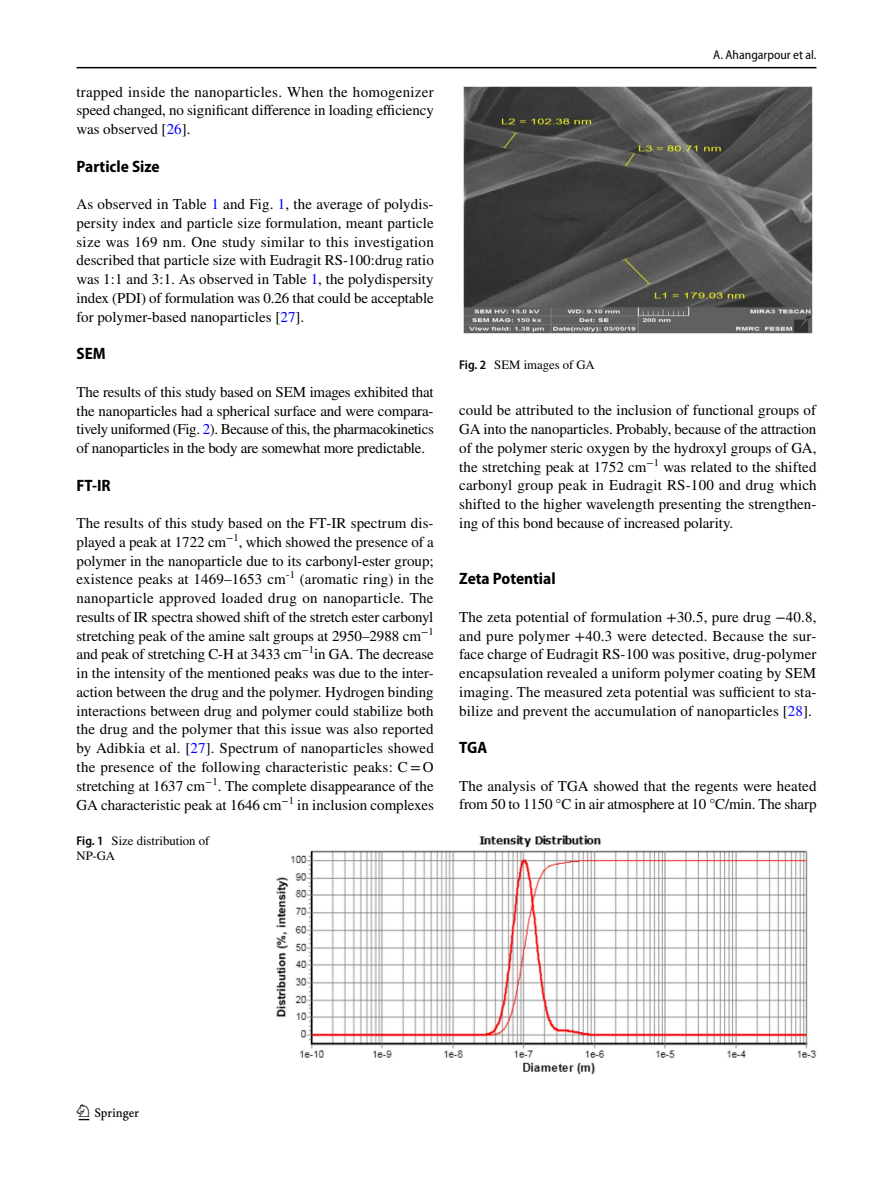
<style>
.page{position:relative;width:893px;height:1187px;background:#fff}
.page>*{position:absolute;margin:0;border:0;box-sizing:border-box;transform-origin:0 0}
.t1{font:22.5px "Springnew Regular 2";color:#000}
.t2{font:700 semi-condensed 16.5px "Myriad Pro";color:#000}
.t3{font:15px/18.8px "STIX";color:#000;text-align:justify}
.t4{font:12.75px/15px "STIX";color:#000}
.t5{font:semi-condensed 12.75px "Myriad Pro";color:#000}
.s1{color:#00f}
.s2{font-family:"Myriad Pro";font-weight:600;font-stretch:semi-condensed}
</style>
<div class="page">
<hr style="left:77px;top:67px;width:739px;height:1px;background:#000">
<img style="left:276px;top:835px;width:540px;height:238px">
<div style="left:459px;top:87px;width:357px;height:246px;background:linear-gradient(to bottom,#fff,#fff)"></div>
<img style="left:463px;top:87px;width:349px;height:246px">
<p class="t3" style="left:77px;top:83px;width:359px">trapped inside the nanoparticles. When the homogenizer speed changed, no significant difference in loading efficiency was observed [<span class="s1">26</span>].</p>
<p class="t2" style="left:77px;top:157px;width:85px">Particle Size</p>
<p class="t3" style="left:77px;top:196px;width:359px">As observed in Table <span class="s1">1</span> and Fig. <span class="s1">1</span>, the average of polydis&shy;persity index and particle size formulation, meant particle size was 169 nm. One study similar to this investigation described that particle size with Eudragit RS-100:drug ratio was 1:1 and 3:1. As observed in Table <span class="s1">1</span>, the polydispersity index (PDI) of formulation was 0.26 that could be acceptable for polymer-based nanoparticles [<span class="s1">27</span>].</p>
<p class="t2" style="left:77px;top:344px;width:31px">SEM</p>
<p class="t3" style="left:77px;top:383px;width:359px">The results of this study based on SEM images exhibited that the nanoparticles had a spherical surface and were compara&shy;tively uniformed (Fig. <span class="s1">2</span>). Because of this, the pharmacokinetics of nanoparticles in the body are somewhat more predictable.</p>
<p class="t2" style="left:77px;top:476px;width:36px">FT‑IR</p>
<p class="t3" style="left:77px;top:514px;width:359px">The results of this study based on the FT-IR spectrum dis&shy;played a peak at 1722 cm<sup>−1</sup>, which showed the presence of a polymer in the nanoparticle due to its carbonyl-ester group; existence peaks at 1469–1653 cm<sup>-1</sup> (aromatic ring) in the nanoparticle approved loaded drug on nanoparticle. The results of IR spectra showed shift of the stretch ester carbonyl stretching peak of the amine salt groups at 2950–2988 cm<sup>−1 </sup>and peak of stretching C-H at 3433 cm<sup>−1</sup>in GA. The decrease in the intensity of the mentioned peaks was due to the inter&shy;action between the drug and the polymer. Hydrogen binding interactions between drug and polymer could stabilize both the drug and the polymer that this issue was also reported by Adibkia et al. [<span class="s1">27</span>]. Spectrum of nanoparticles showed the presence of the following characteristic peaks: C= O stretching at 1637 cm<sup>−1</sup>. The complete disappearance of the GA characteristic peak at 1646 cm<sup>−1</sup> in inclusion complexes</p>
<p class="t4" style="left:77px;top:834px;width:134px"><span class="s2">Fig. 1</span> Size distribution of<br>NP-GA</p>
<p class="t5" style="left:713px;top:48px;width:105px">A. Ahangarpour et al.</p>
<p class="t4" style="left:459px;top:357px;width:137px"><span class="s2">Fig. 2</span> SEM images of GA</p>
<p class="t3" style="left:459px;top:402px;width:359px">could be attributed to the inclusion of functional groups of GA into the nanoparticles. Probably, because of the attraction of the polymer steric oxygen by the hydroxyl groups of GA, the stretching peak at 1752 cm<sup>−1</sup> was related to the shifted carbonyl group peak in Eudragit RS-100 and drug which shifted to the higher wavelength presenting the strengthen&shy;ing of this bond because of increased polarity.</p>
<p class="t2" style="left:459px;top:569px;width:98px">Zeta Potential</p>
<p class="t3" style="left:459px;top:608px;width:359px">The zeta potential of formulation +30.5, pure drug −40.8, and pure polymer +40.3 were detected. Because the sur&shy;face charge of Eudragit RS-100 was positive, drug-polymer encapsulation revealed a uniform polymer coating by SEM imaging. The measured zeta potential was sufficient to sta&shy;bilize and prevent the accumulation of nanoparticles [<span class="s1">28</span>].</p>
<p class="t2" style="left:459px;top:738px;width:29px">TGA</p>
<p class="t3" style="left:459px;top:777px;width:359px">The analysis of TGA showed that the regents were heated from 50 to 1150 °C in air atmosphere at 10 °C/min. The sharp</p>
<h1 class="t1" style="left:79px;top:1104px;width:62px">1 3</h1>
</div>
